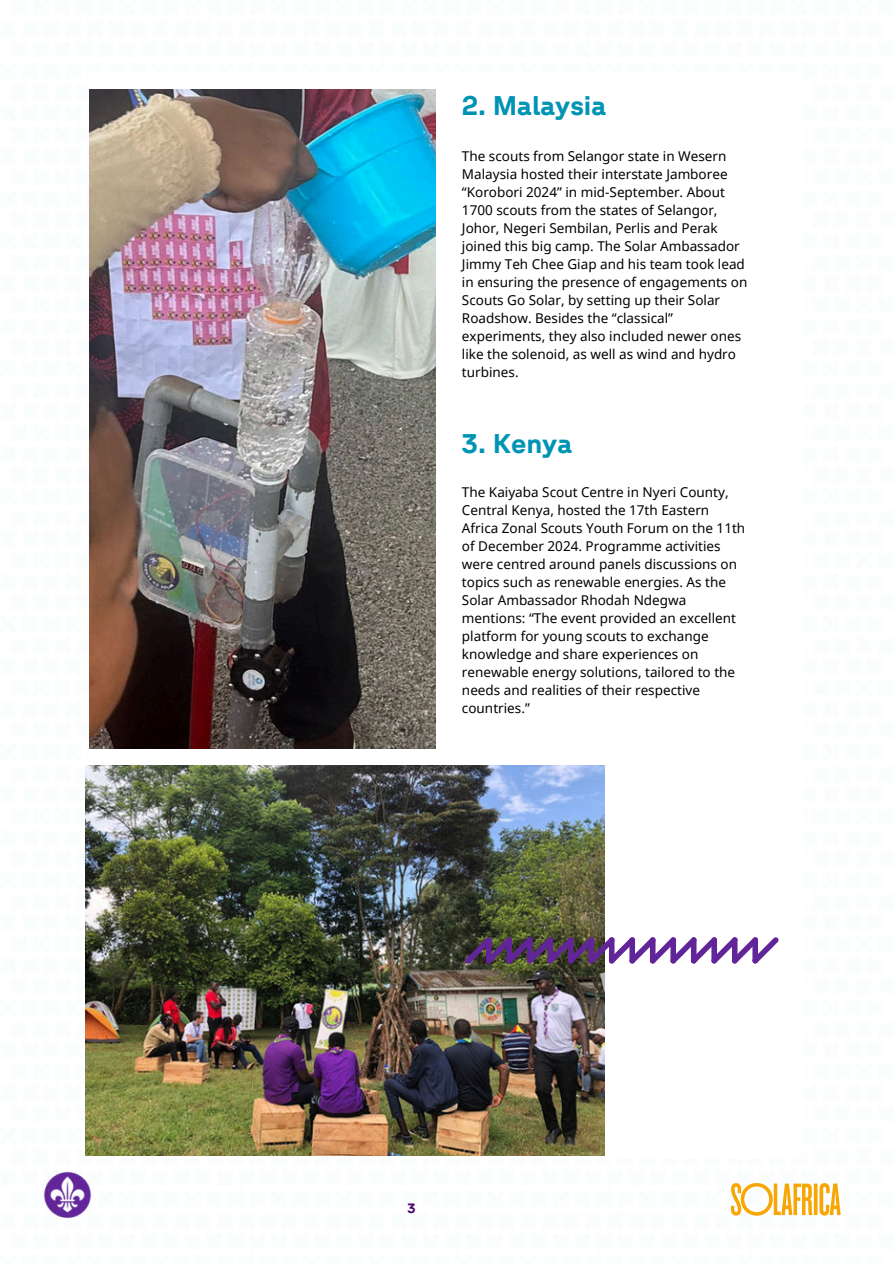
<style>
.page{position:relative;width:894px;height:1264px;background:#fff}
.page>*{position:absolute;margin:0;border:0;box-sizing:border-box;transform-origin:0 0}
.t1{font:700 27px "Scouts GT Planar";color:#0094b4}
.t2{font:13.5px/18px "Noto Sans";color:#000}
.t3{font:700 13.5px "Scouts GT Planar";color:#4d006e}
</style>
<div class="page">
<img style="left:89px;top:89px;width:346px;height:660px">
<img style="left:85px;top:765px;width:519px;height:390px">
<svg style="left:465px;top:937px;width:313px;height:26px"></svg>
<div style="left:752px;top:937px;width:5px;height:26px;background:#622599;border-radius:3px"></div>
<img style="left:43px;top:1171px;width:49px;height:48px">
<svg style="left:730px;top:1183px;width:110px;height:32px"></svg>
<h1 class="t1" style="left:462px;top:89px;width:146px">2. Malaysia</h1>
<p class="t2" style="left:462px;top:147px;width:287px">The scouts from Selangor state in Wesern Malaysia hosted their interstate Jamboree “Korobori 2024” in mid-September. About 1700 scouts from the states of Selangor, Johor, Negeri Sembilan, Perlis and Perak joined this big camp. The Solar Ambassador Jimmy Teh Chee Giap and his team took lead in ensuring the presence of engagements on Scouts Go Solar, by setting up their Solar Roadshow. Besides the “classical” experiments, they also included newer ones like the solenoid, as well as wind and hydro turbines.</p>
<h1 class="t1" style="left:462px;top:427px;width:112px">3. Kenya</h1>
<p class="t2" style="left:462px;top:483px;width:285px">The Kaiyaba Scout Centre in Nyeri County, Central Kenya, hosted the 17th Eastern Africa Zonal Scouts Youth Forum on the 11th of December 2024. Programme activities were centred around panels discussions on topics such as renewable energies. As the Solar Ambassador Rhodah Ndegwa mentions: “The event provided an excellent platform for young scouts to exchange knowledge and share experiences on renewable energy solutions, tailored to the needs and realities of their respective countries.”</p>
<p class="t3" style="left:407px;top:1199px;width:10px">3</p>
</div>
